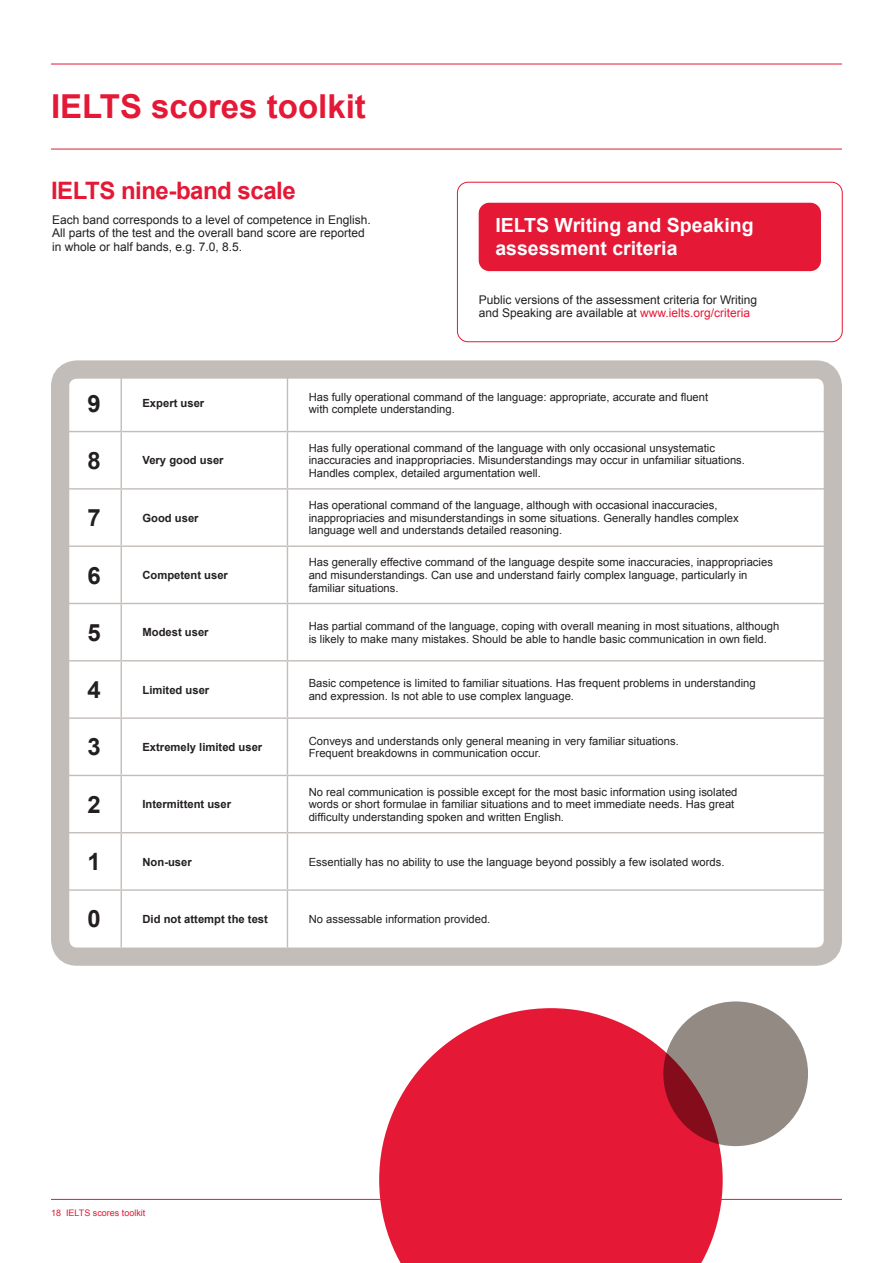
<style>
.page{position:relative;width:893px;height:1263px;background:#fff}
.page>*{position:absolute;margin:0;border:0;box-sizing:border-box;transform-origin:0 0}
.t1{font:700 33px "Arial";color:#e51836}
.t2{font:700 24px "Arial";letter-spacing:-.02em;color:#e51836}
.t3{font:700 23.85px "Arial";color:#231f20}
.t4{font:700 19.5px/23.4px "Arial";color:#fff}
.t5{font:12px/13.5px "Arial";color:#231f20}
.t6{font:11.25px/12.6px "Arial";color:#231f20}
.t7{font:700 11.25px "Arial";color:#231f20}
.t8{font:9px "Arial";color:#e51836}
.s1{color:#e51836}
</style>
<div class="page">
<div style="left:663px;top:1001px;width:145px;height:145px;background:#938a84;border-radius:50%"></div>
<hr style="left:51px;top:149px;width:791px;height:1px;background:#e51836">
<hr style="left:51px;top:64px;width:791px;height:1px;background:#e51836">
<hr style="left:67px;top:431px;width:54px;height:1px;background:#c3bdb9">
<hr style="left:67px;top:488px;width:54px;height:2px;background:#c3bdb9">
<hr style="left:67px;top:545px;width:54px;height:2px;background:#c3bdb9">
<hr style="left:67px;top:603px;width:54px;height:1px;background:#c3bdb9">
<hr style="left:67px;top:660px;width:54px;height:1px;background:#c3bdb9">
<hr style="left:67px;top:717px;width:54px;height:2px;background:#c3bdb9">
<hr style="left:67px;top:775px;width:54px;height:1px;background:#c3bdb9">
<hr style="left:67px;top:832px;width:54px;height:1px;background:#c3bdb9">
<hr style="left:67px;top:889px;width:54px;height:2px;background:#c3bdb9">
<hr style="left:121px;top:431px;width:166px;height:1px;background:#c3bdb9">
<hr style="left:121px;top:488px;width:166px;height:2px;background:#c3bdb9">
<hr style="left:121px;top:545px;width:166px;height:2px;background:#c3bdb9">
<hr style="left:121px;top:603px;width:166px;height:1px;background:#c3bdb9">
<hr style="left:121px;top:660px;width:166px;height:1px;background:#c3bdb9">
<hr style="left:121px;top:717px;width:166px;height:2px;background:#c3bdb9">
<hr style="left:121px;top:775px;width:166px;height:1px;background:#c3bdb9">
<hr style="left:121px;top:832px;width:166px;height:1px;background:#c3bdb9">
<hr style="left:121px;top:889px;width:166px;height:2px;background:#c3bdb9">
<hr style="left:287px;top:431px;width:544px;height:1px;background:#c3bdb9">
<hr style="left:287px;top:488px;width:544px;height:2px;background:#c3bdb9">
<hr style="left:287px;top:545px;width:544px;height:2px;background:#c3bdb9">
<hr style="left:287px;top:603px;width:544px;height:1px;background:#c3bdb9">
<hr style="left:287px;top:660px;width:544px;height:1px;background:#c3bdb9">
<hr style="left:287px;top:717px;width:544px;height:2px;background:#c3bdb9">
<hr style="left:287px;top:775px;width:544px;height:1px;background:#c3bdb9">
<hr style="left:287px;top:832px;width:544px;height:1px;background:#c3bdb9">
<hr style="left:287px;top:889px;width:544px;height:2px;background:#c3bdb9">
<hr style="left:121px;top:374px;width:1px;height:57px;background:#c3bdb9">
<hr style="left:121px;top:432px;width:1px;height:56px;background:#c3bdb9">
<hr style="left:121px;top:490px;width:1px;height:55px;background:#c3bdb9">
<hr style="left:121px;top:547px;width:1px;height:56px;background:#c3bdb9">
<hr style="left:121px;top:604px;width:1px;height:56px;background:#c3bdb9">
<hr style="left:121px;top:661px;width:1px;height:56px;background:#c3bdb9">
<hr style="left:121px;top:719px;width:1px;height:56px;background:#c3bdb9">
<hr style="left:121px;top:776px;width:1px;height:56px;background:#c3bdb9">
<hr style="left:121px;top:833px;width:1px;height:56px;background:#c3bdb9">
<hr style="left:121px;top:891px;width:1px;height:56px;background:#c3bdb9">
<hr style="left:287px;top:374px;width:1px;height:57px;background:#c3bdb9">
<hr style="left:287px;top:432px;width:1px;height:56px;background:#c3bdb9">
<hr style="left:287px;top:490px;width:1px;height:55px;background:#c3bdb9">
<hr style="left:287px;top:547px;width:1px;height:56px;background:#c3bdb9">
<hr style="left:287px;top:604px;width:1px;height:56px;background:#c3bdb9">
<hr style="left:287px;top:661px;width:1px;height:56px;background:#c3bdb9">
<hr style="left:287px;top:719px;width:1px;height:56px;background:#c3bdb9">
<hr style="left:287px;top:776px;width:1px;height:56px;background:#c3bdb9">
<hr style="left:287px;top:833px;width:1px;height:56px;background:#c3bdb9">
<hr style="left:287px;top:891px;width:1px;height:56px;background:#c3bdb9">
<div style="left:51px;top:360px;width:791px;height:606px;border:18px solid #c3bdb9;border-radius:17px"></div>
<svg style="left:379px;top:1008px;width:344px;height:255px;fill:#e51836"></svg>
<div style="left:479px;top:203px;width:342px;height:68px;background:#e51836;border-radius:11px"></div>
<div style="left:457px;top:182px;width:385px;height:160px;border:1px solid #e51836;border-radius:11px"></div>
<hr style="left:51px;top:1199px;width:791px;height:1px;background:#e51836">
<h1 class="t1" style="left:51px;top:85px;width:316px">IELTS scores toolkit</h1>
<h2 class="t2" style="left:51px;top:175px;width:246px">IELTS nine-band scale</h2>
<p class="t5" style="left:52px;top:213px;width:320px">Each band corresponds to a level of competence in English.<br>All parts of the test and the overall band score are reported in whole or half bands, e.g. 7.0, 8.5.</p>
<h3 class="t4" style="left:495px;top:214px;width:260px">IELTS Writing and Speaking assessment criteria</h3>
<p class="t5" style="left:479px;top:293px;width:280px">Public versions of the assessment criteria for Writing and Speaking are available at <span class="s1">www.ielts.org/criteria</span></p>
<h3 class="t3" style="left:87px;top:387px;width:15px">9</h3>
<p class="t7" style="left:142px;top:396px;width:63px">Expert user</p>
<p class="t6" style="left:309px;top:391px;width:401px">Has fully operational command of the language: appropriate, accurate and fluent with complete understanding.</p>
<h3 class="t3" style="left:87px;top:445px;width:15px">8</h3>
<p class="t7" style="left:142px;top:453px;width:83px">Very good user</p>
<p class="t6" style="left:309px;top:441px;width:438px">Has fully operational command of the language with only occasional unsystematic inaccuracies and inappropriacies. Misunderstandings may occur in unfamiliar situations.<br>Handles complex, detailed argumentation well.</p>
<h3 class="t3" style="left:87px;top:502px;width:15px">7</h3>
<p class="t7" style="left:142px;top:510px;width:58px">Good user</p>
<h3 class="t3" style="left:87px;top:559px;width:15px">6</h3>
<p class="t7" style="left:142px;top:568px;width:87px">Competent user</p>
<p class="t6" style="left:309px;top:499px;width:432px">Has operational command of the language, although with occasional inaccuracies, inappropriacies and misunderstandings in some situations. Generally handles complex language well and understands detailed reasoning.</p>
<p class="t6" style="left:309px;top:556px;width:466px">Has generally effective command of the language despite some inaccuracies, inappropriacies and misunderstandings. Can use and understand fairly complex language, particularly in familiar situations.</p>
<h3 class="t3" style="left:87px;top:617px;width:15px">5</h3>
<p class="t7" style="left:142px;top:625px;width:68px">Modest user</p>
<p class="t6" style="left:309px;top:620px;width:472px">Has partial command of the language, coping with overall meaning in most situations, although is likely to make many mistakes. Should be able to handle basic communication in own field.</p>
<h3 class="t3" style="left:87px;top:674px;width:15px">4</h3>
<p class="t7" style="left:142px;top:682px;width:68px">Limited user</p>
<p class="t6" style="left:309px;top:677px;width:448px">Basic competence is limited to familiar situations. Has frequent problems in understanding and expression. Is not able to use complex language.</p>
<h3 class="t3" style="left:87px;top:731px;width:15px">3</h3>
<p class="t7" style="left:142px;top:739px;width:121px">Extremely limited user</p>
<p class="t6" style="left:309px;top:734px;width:372px">Conveys and understands only general meaning in very familiar situations.<br>Frequent breakdowns in communication occur.</p>
<h3 class="t3" style="left:87px;top:789px;width:15px">2</h3>
<p class="t7" style="left:142px;top:797px;width:90px">Intermittent user</p>
<p class="t6" style="left:309px;top:785px;width:430px">No real communication is possible except for the most basic information using isolated words or short formulae in familiar situations and to meet immediate needs. Has great difficulty understanding spoken and written English.</p>
<h3 class="t3" style="left:87px;top:846px;width:15px">1</h3>
<p class="t7" style="left:142px;top:854px;width:51px">Non-user</p>
<p class="t6" style="left:309px;top:855px;width:417px">Essentially has no ability to use the language beyond possibly a few isolated words.</p>
<h3 class="t3" style="left:87px;top:903px;width:15px">0</h3>
<p class="t7" style="left:142px;top:911px;width:127px">Did not attempt the test</p>
<p class="t6" style="left:309px;top:913px;width:183px">No assessable information provided.</p>
<p class="t8" style="left:51px;top:1207px;width:96px">18 IELTS scores toolkit</p>
</div>
